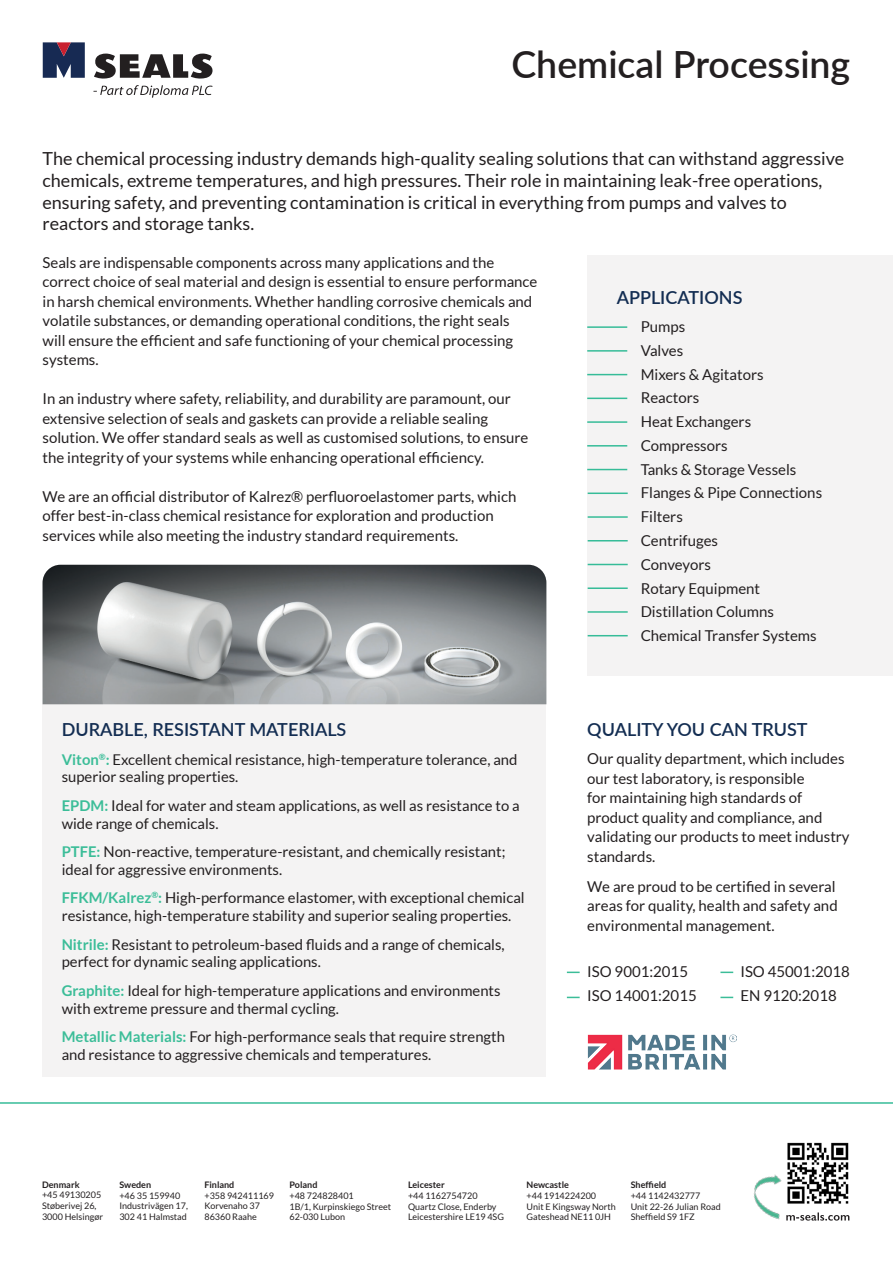
<style>
.page{position:relative;width:893px;height:1263px;background:#fff}
.page>*{position:absolute;margin:0;border:0;box-sizing:border-box;transform-origin:0 0}
.t1{font:600 37.5px "Lato";color:#231f20}
.t2{font:18px/21.6px "Lato";color:#231f20}
.t3{font:600 18px "Lato";color:#132d52}
.t4{font:15px/19.5px "Lato";color:#231f20}
.t5{font:14.85px/17.9px "Lato";color:#231f20}
.t6{font:9px "Lato";color:#231f20}
.t7{font:700 9px "Lato";color:#231f20}
.s1{font-weight:700;color:#3bbd98}
</style>
<div class="page">
<img style="left:818px;top:1142px;width:31px;height:62px">
<img style="left:754px;top:1142px;width:64px;height:79px">
<svg style="left:786px;top:1212px;width:63px;height:8px"></svg>
<svg style="left:43px;top:42px;width:42px;height:36px;background:#373c5f"></svg>
<svg style="left:94px;top:54px;width:119px;height:25px"></svg>
<svg style="left:93px;top:85px;width:120px;height:13px"></svg>
<div style="left:43px;top:704px;width:503px;height:373px;background:#f4f3f3"></div>
<img style="left:587px;top:1034px;width:150px;height:36px">
<img style="left:43px;top:565px;width:503px;height:139px">
<hr style="left:0;top:1102px;width:893px;height:2px;background:#36bc98">
<div style="left:587px;top:256px;width:306px;height:420px;background:#f4f3f3"></div>
<hr style="left:587px;top:326px;width:40px;height:2px;background:#36bc98">
<hr style="left:587px;top:350px;width:40px;height:2px;background:#36bc98">
<hr style="left:587px;top:374px;width:40px;height:1px;background:#36bc98">
<hr style="left:587px;top:398px;width:40px;height:1px;background:#36bc98">
<hr style="left:587px;top:421px;width:40px;height:2px;background:#36bc98">
<hr style="left:587px;top:445px;width:40px;height:2px;background:#36bc98">
<hr style="left:587px;top:469px;width:40px;height:1px;background:#36bc98">
<hr style="left:588px;top:492px;width:40px;height:2px;background:#36bc98">
<hr style="left:588px;top:516px;width:40px;height:2px;background:#36bc98">
<hr style="left:588px;top:540px;width:40px;height:1px;background:#36bc98">
<hr style="left:588px;top:564px;width:40px;height:1px;background:#36bc98">
<hr style="left:588px;top:587px;width:40px;height:2px;background:#36bc98">
<hr style="left:588px;top:611px;width:40px;height:2px;background:#36bc98">
<hr style="left:588px;top:635px;width:40px;height:1px;background:#36bc98">
<svg style="left:720px;top:997px;width:13px;height:1px"></svg>
<svg style="left:720px;top:971px;width:13px;height:2px"></svg>
<svg style="left:567px;top:997px;width:13px;height:1px"></svg>
<svg style="left:567px;top:971px;width:13px;height:2px"></svg>
<p class="t1" style="left:511px;top:37px;width:340px">Chemical Processing</p>
<p class="t2" style="left:43px;top:148px;width:803px">The chemical processing industry demands high-quality sealing solutions that can withstand aggressive chemicals, extreme temperatures, and high pressures. Their role in maintaining leak-free operations, ensuring safety, and preventing contamination is critical in everything from pumps and valves to reactors and storage tanks.</p>
<p class="t4" style="left:43px;top:253px;width:496px">Seals are indispensable components across many applications and the correct choice of seal material and design is essential to ensure performance in harsh chemical environments. Whether handling corrosive chemicals and volatile substances, or demanding operational conditions, the right seals<br>will ensure the efficient and safe functioning of your chemical processing systems.</p>
<p class="t4" style="left:43px;top:389px;width:487px">In an industry where safety, reliability, and durability are paramount, our extensive selection of seals and gaskets can provide a reliable sealing solution. We offer standard seals as well as customised solutions, to ensure the integrity of your systems while enhancing operational efficiency.</p>
<p class="t4" style="left:43px;top:487px;width:475px">We are an official distributor of Kalrez® perfluoroelastomer parts, which offer best-in-class chemical resistance for exploration and production services while also meeting the industry standard requirements.</p>
<p class="t3" style="left:62px;top:716px;width:286px">DURABLE, RESISTANT MATERIALS</p>
<p class="t5" style="left:62px;top:750px;width:457px"><span class="s1">Viton</span><sup>®</sup><span class="s1">:</span> Excellent chemical resistance, high-temperature tolerance, and superior sealing properties.</p>
<p class="t5" style="left:62px;top:796px;width:459px"><span class="s1">EPDM:</span> Ideal for water and steam applications, as well as resistance to a wide range of chemicals.</p>
<p class="t5" style="left:62px;top:843px;width:445px"><span class="s1">PTFE:</span> Non-reactive, temperature-resistant, and chemically resistant; ideal for aggressive environments.</p>
<p class="t5" style="left:62px;top:889px;width:464px"><span class="s1">FFKM/Kalrez</span><sup>®</sup><span class="s1">:</span> High-performance elastomer, with exceptional chemical resistance, high-temperature stability and superior sealing properties.</p>
<p class="t5" style="left:62px;top:935px;width:444px"><span class="s1">Nitrile:</span> Resistant to petroleum-based fluids and a range of chemicals, perfect for dynamic sealing applications.</p>
<p class="t5" style="left:62px;top:981px;width:440px"><span class="s1">Graphite:</span> Ideal for high-temperature applications and environments with extreme pressure and thermal cycling.</p>
<p class="t5" style="left:62px;top:1028px;width:445px"><span class="s1">Metallic Materials:</span> For high-performance seals that require strength and resistance to aggressive chemicals and temperatures.</p>
<p class="t3" style="left:617px;top:285px;width:127px">APPLICATIONS</p>
<p class="t4" style="left:641px;top:317px;width:46px">Pumps</p>
<p class="t4" style="left:641px;top:341px;width:44px">Valves</p>
<p class="t4" style="left:641px;top:364px;width:124px">Mixers &amp; Agitators</p>
<p class="t4" style="left:641px;top:388px;width:60px">Reactors</p>
<p class="t4" style="left:641px;top:412px;width:112px">Heat Exchangers</p>
<p class="t4" style="left:641px;top:436px;width:89px">Compressors</p>
<p class="t4" style="left:641px;top:459px;width:157px">Tanks &amp; Storage Vessels</p>
<p class="t4" style="left:641px;top:483px;width:183px">Flanges &amp; Pipe Connections</p>
<p class="t4" style="left:641px;top:507px;width:44px">Filters</p>
<p class="t4" style="left:641px;top:531px;width:79px">Centrifuges</p>
<p class="t4" style="left:641px;top:554px;width:72px">Conveyors</p>
<p class="t4" style="left:641px;top:578px;width:121px">Rotary Equipment</p>
<p class="t4" style="left:641px;top:602px;width:135px">Distillation Columns</p>
<p class="t4" style="left:641px;top:626px;width:178px">Chemical Transfer Systems</p>
<p class="t3" style="left:587px;top:716px;width:222px">QUALITY YOU CAN TRUST</p>
<p class="t4" style="left:587px;top:749px;width:264px">Our quality department, which includes our test laboratory, is responsible<br>for maintaining high standards of product quality and compliance, and validating our products to meet industry standards.</p>
<p class="t4" style="left:587px;top:876px;width:252px">We are proud to be certified in several areas for quality, health and safety and environmental management.</p>
<p class="t4" style="left:740px;top:961px;width:111px">ISO 45001:2018</p>
<p class="t4" style="left:740px;top:985px;width:98px">EN 9120:2018</p>
<p class="t4" style="left:587px;top:961px;width:102px">ISO 9001:2015</p>
<p class="t4" style="left:587px;top:985px;width:111px">ISO 14001:2015</p>
<p class="t7" style="left:42px;top:1179px;width:39px">Denmark</p>
<p class="t6" style="left:42px;top:1190px;width:61px">+45 49130205</p>
<p class="t6" style="left:42px;top:1201px;width:56px">Støberivej 26,</p>
<p class="t6" style="left:42px;top:1212px;width:62px">3000 Helsingør</p>
<p class="t7" style="left:119px;top:1179px;width:33px">Sweden</p>
<p class="t6" style="left:119px;top:1190px;width:62px">+46 35 159940</p>
<p class="t6" style="left:119px;top:1201px;width:70px">Industrivägen 17,</p>
<p class="t6" style="left:119px;top:1212px;width:69px">302 41 Halmstad</p>
<p class="t7" style="left:204px;top:1179px;width:31px">Finland</p>
<p class="t6" style="left:204px;top:1190px;width:71px">+358 942411169</p>
<p class="t6" style="left:204px;top:1201px;width:57px">Korvenaho 37</p>
<p class="t6" style="left:204px;top:1212px;width:54px">86360 Raahe</p>
<p class="t7" style="left:289px;top:1179px;width:29px">Poland</p>
<p class="t6" style="left:289px;top:1190px;width:66px">+48 724828401</p>
<p class="t6" style="left:289px;top:1201px;width:103px">1B/1, Kurpinskiego Street</p>
<p class="t6" style="left:289px;top:1212px;width:57px">62-030 Lubon</p>
<p class="t7" style="left:408px;top:1179px;width:38px">Leicester</p>
<p class="t6" style="left:408px;top:1190px;width:71px">+44 1162754720</p>
<p class="t6" style="left:408px;top:1201px;width:90px">Quartz Close, Enderby</p>
<p class="t6" style="left:408px;top:1212px;width:97px">Leicestershire LE19 4SG</p>
<p class="t7" style="left:527px;top:1179px;width:44px">Newcastle</p>
<p class="t6" style="left:527px;top:1190px;width:71px">+44 1914224200</p>
<p class="t6" style="left:527px;top:1201px;width:91px">Unit E Kingsway North</p>
<p class="t6" style="left:527px;top:1212px;width:86px">Gateshead NE11 0JH</p>
<p class="t7" style="left:631px;top:1179px;width:37px">Sheffield</p>
<p class="t6" style="left:631px;top:1190px;width:71px">+44 1142432777</p>
<p class="t6" style="left:631px;top:1201px;width:92px">Unit 22-26 Julian Road</p>
<p class="t6" style="left:631px;top:1212px;width:66px">Sheffield S9 1FZ</p>
</div>
